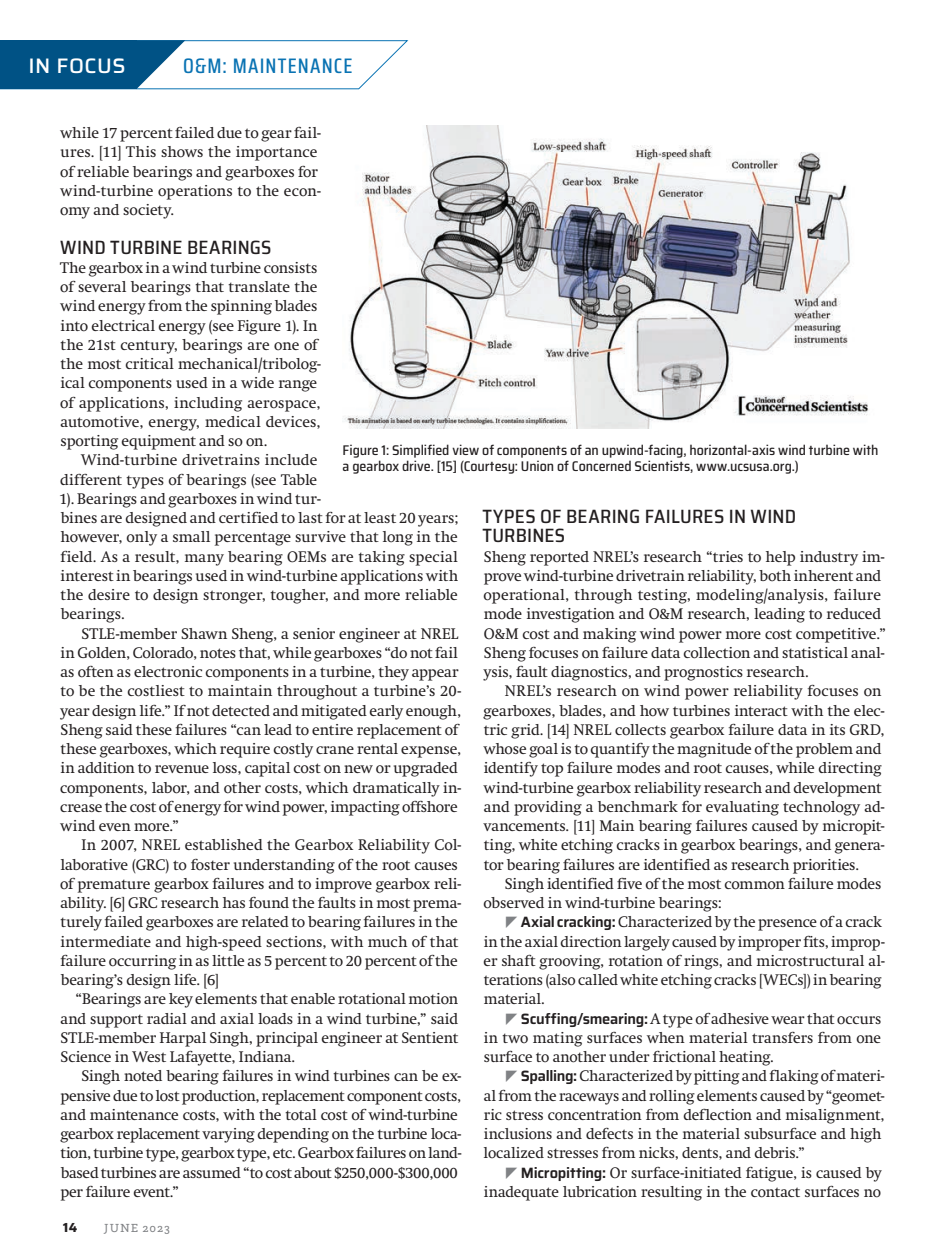
<style>
.page{position:relative;width:945px;height:1260px;background:#fff}
.page>*{position:absolute;margin:0;border:0;box-sizing:border-box;transform-origin:0 0}
.Section_-_Sublabel_2{font:500 21px "Saira Condensed";letter-spacing:.06em;color:#0a73b3}
.Section_-_Sublabel_2-2{font:500 21px "Saira";letter-spacing:.025em;color:#fff}
.Body_Subhed{font:500 semi-condensed 19.25px/19.2px "Saira";letter-spacing:.01em;color:#231f20}
.Body_Copy{font:15.05px/19.2px "Swift";letter-spacing:-.005em;color:#231f20}
.Body_Copy_1st_PP{font:15.05px/19.2px "Swift";color:#231f20}
.Photo_caption{font:500 semi-condensed 14px/15.8px "Saira";letter-spacing:-.005em;color:#231f20}
.t1{font:700 13.12px "Saira";color:#231f20}
.t2{font:12.25px "Questa Slab";letter-spacing:.075em;color:#808285}
.s1{font-family:"Saira";font-weight:600}
</style>
<div class="page">
<img style="left:343px;top:126px;width:526px;height:302px">
<svg style="left:0;top:40px;width:409px;height:50px"></svg>
<p class="Section_-_Sublabel_2-2" style="left:29px;top:50px;width:98px">IN FOCUS</p>
<p class="Section_-_Sublabel_2" style="left:183px;top:50px;width:171px">O&amp;M: MAINTENANCE</p>
<p class="Body_Copy" style="left:60px;top:123px;width:262px">while 17 percent failed due to gear fail&shy;ures. [11] This shows the importance of reliable bearings and gearboxes for wind-turbine operations to the econ&shy;omy and society.</p>
<p class="Body_Subhed" style="left:60px;top:237px;width:213px">WIND TURBINE BEARINGS</p>
<p class="Body_Copy_1st_PP" style="left:60px;top:258px;width:262px">The gearbox in a wind turbine consists of several bearings that translate the wind energy from the spinning blades into electrical energy (see Figure 1). In the 21st century, bearings are one of the most critical mechanical/tribolog&shy;ical components used in a wide range of applications, including aerospace, automotive, energy, medical devices, sporting equipment and so on.</p>
<p class="Body_Copy" style="left:59px;top:451px;width:401px;text-indent:22px">Wind-turbine drivetrains include<br>different types of bearings (see Table<br>1). Bearings and gearboxes in wind tur-<br>bines are designed and certified to last for at least 20 years; however, only a small percentage survive that long in the field. As a result, many bearing OEMs are taking special interest in bearings used in wind-turbine applications with the desire to design stronger, tougher, and more reliable bearings.</p>
<p class="Body_Copy" style="left:60px;top:624px;width:403px;text-indent:21px">STLE-member Shawn Sheng, a senior engineer at NREL in Golden, Colorado, notes that, while gearboxes “do not fail as often as electronic components in a turbine, they appear to be the costliest to maintain throughout a turbine’s 20- year design life.” If not detected and mitigated early enough, Sheng said these failures “can lead to entire replacement of these gearboxes, which require costly crane rental expense, in addition to revenue loss, capital cost on new or upgraded components, labor, and other costs, which dramatically in&shy;crease the cost of energy for wind power, impacting offshore wind even more.”</p>
<p class="Body_Copy" style="left:60px;top:836px;width:403px;text-indent:21px">In 2007, NREL established the Gearbox Reliability Col&shy;laborative (GRC) to foster understanding of the root causes of premature gearbox failures and to improve gearbox reli&shy;ability. [6] GRC research has found the faults in most prema&shy;turely failed gearboxes are related to bearing failures in the intermediate and high-speed sections, with much of that failure occurring in as little as 5 percent to 20 percent of the bearing’s design life. [6]</p>
<p class="Body_Copy" style="left:61px;top:990px;width:399px;text-align:justify;text-indent:15px">“Bearings are key elements that enable rotational motion and support radial and axial loads in a wind turbine,” said STLE-member Harpal Singh, principal engineer at Sentient Science in West Lafayette, Indiana.</p>
<p class="Body_Copy" style="left:60px;top:1067px;width:403px;text-indent:21px">Singh noted bearing failures in wind turbines can be ex&shy;pensive due to lost production, replacement component costs, and maintenance costs, with the total cost of wind-turbine gearbox replacement varying depending on the turbine loca&shy;tion, turbine type, gearbox type, etc. Gearbox failures on land&shy;based turbines are assumed “to cost about $250,000-$300,000 per failure event.”</p>
<p class="Photo_caption" style="left:343px;top:442px;width:537px">Figure 1: Simplified view of components of an upwind-facing, horizontal-axis wind turbine with a gearbox drive. [15] (Courtesy: Union of Concerned Scientists, www.ucsusa.org.)</p>
<p class="Body_Subhed" style="left:482px;top:507px;width:315px">TYPES OF BEARING FAILURES IN WIND<br>TURBINES</p>
<p class="Body_Copy_1st_PP" style="left:484px;top:547px;width:404px">Sheng reported NREL’s research “tries to help industry im&shy;prove wind-turbine drivetrain reliability, both inherent and operational, through testing, modeling/analysis, failure mode investigation and O&amp;M research, leading to reduced O&amp;M cost and making wind power more cost competitive.” Sheng focuses on failure data collection and statistical anal&shy;ysis, fault diagnostics, and prognostics research.</p>
<p class="Body_Copy" style="left:484px;top:682px;width:403px;text-indent:21px">NREL’s research on wind power reliability focuses on gearboxes, blades, and how turbines interact with the elec&shy;tric grid. [14] NREL collects gearbox failure data in its GRD, whose goal is to quantify the magnitude of the problem and identify top failure modes and root causes, while directing wind-turbine gearbox reliability research and development and providing a benchmark for evaluating technology ad&shy;vancements. [11] Main bearing failures caused by micropit&shy;ting, white etching cracks in gearbox bearings, and genera&shy;tor bearing failures are identified as research priorities.</p>
<p class="Body_Copy" style="left:484px;top:874px;width:399px;text-indent:21px">Singh identified five of the most common failure modes observed in wind-turbine bearings:</p>
<p class="Body_Copy" style="left:484px;top:913px;width:403px;text-indent:37px"><span class="s1">Axial cracking:</span> Characterized by the presence of a crack in the axial direction largely caused by improper fits, improp&shy;er shaft grooving, rotation of rings, and microstructural al&shy;terations (also called white etching cracks [WECs]) in bearing material.</p>
<p class="Body_Copy" style="left:484px;top:1009px;width:399px;text-align:justify;text-indent:37px"><span class="s1">Scuffing/smearing:</span> A type of adhesive wear that occurs in two mating surfaces when material transfers from one surface to another under frictional heating.</p>
<p class="Body_Copy" style="left:484px;top:1067px;width:403px;text-indent:37px"><span class="s1">Spalling:</span> Characterized by pitting and flaking of materi&shy;al from the raceways and rolling elements caused by “geomet&shy;ric stress concentration from deflection and misalignment, inclusions and defects in the material subsurface and high localized stresses from nicks, dents, and debris.”</p>
<p class="Body_Copy" style="left:484px;top:1163px;width:399px;text-align:right"><span class="s1">Micropitting:</span> Or surface-initiated fatigue, is caused by inadequate lubrication resulting in the contact surfaces no</p>
<p class="t1" style="left:63px;top:1218px;width:16px">14</p>
<p class="t2" style="left:104px;top:1220px;width:67px">JUNE 2023</p>
</div>
